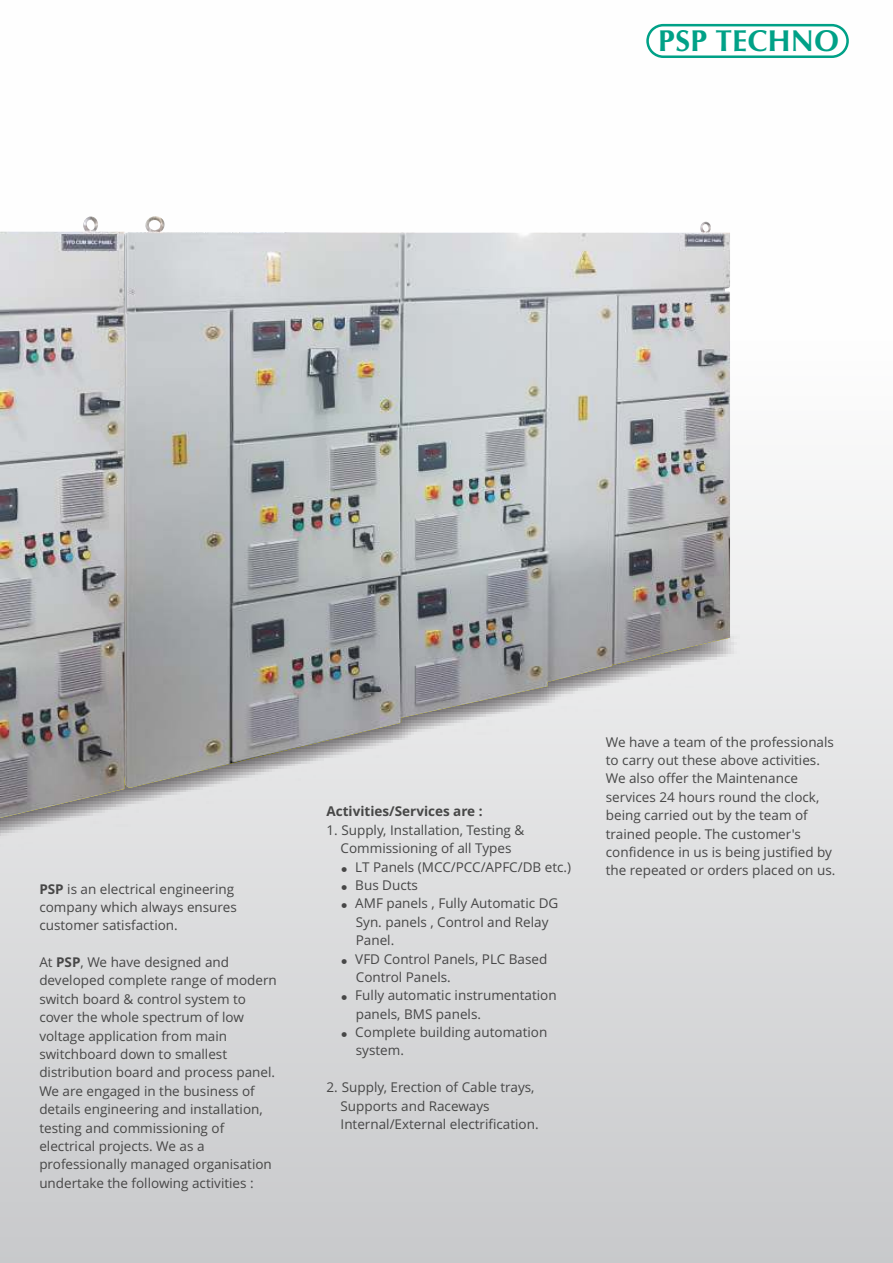
<style>
.page{position:relative;width:893px;height:1263px;background:#fff}
.page>*{position:absolute;margin:0;border:0;box-sizing:border-box;transform-origin:0 0}
.t1{font:700 30.15px "CG Omega";color:#00a187}
.t2{font:13.5px/18.5px "Open Sans";color:#474747}
.t3{font:700 13.5px "Open Sans";color:#474747}
.s1{font-weight:700}
</style>
<div class="page">
<div style="left:1px;top:0;width:891px;height:1263px;background:linear-gradient(to bottom,#fff,#cccdcf)"></div>
<div style="left:1px;top:622px;width:738px;height:389px;background:#383336;opacity:.69"></div>
<div style="left:124px;top:788px;width:606px;height:208px;background:#dddedf"></div>
<img style="left:124px;top:216px;width:606px;height:572px">
<img style="left:1px;top:209px;width:123px;height:787px">
<svg style="left:646px;top:24px;width:203px;height:34px"></svg>
<h1 class="t1" style="left:658px;top:29px;width:183px">PSP TECHNO</h1>
<p class="t2" style="left:39px;top:881px;width:199px"><span class="s1">PSP</span> is an electrical engineering company which always ensures customer satisfaction.</p>
<p class="t2" style="left:39px;top:954px;width:239px">At <span class="s1">PSP</span>, We have designed and developed complete range of modern switch board &amp; control system to cover the whole spectrum of low voltage application from main switchboard down to smallest distribution board and process panel.<br>We are engaged in the business of details engineering and installation, testing and commissioning of electrical projects. We as a professionally managed organisation undertake the following activities :</p>
<p class="t3" style="left:327px;top:806px;width:158px">Activities/Services are :</p>
<p class="t2" style="left:327px;top:822px;width:199px;text-align:center">1. Supply, Installation, Testing &amp;<br>Commissioning of all Types</p>
<p class="t2" style="left:342px;top:859px;width:231px">●LT Panels (MCC/PCC/APFC/DB etc.)</p>
<p class="t2" style="left:342px;top:877px;width:78px">●Bus Ducts</p>
<p class="t2" style="left:356px;top:895px;width:204px;text-indent:-14px">●AMF panels , Fully Automatic DG<br>Syn. panels , Control and Relay<br>Panel.</p>
<p class="t2" style="left:356px;top:951px;width:193px;text-indent:-14px">●VFD Control Panels, PLC Based<br>Control Panels.</p>
<p class="t2" style="left:356px;top:987px;width:202px;text-indent:-14px">●Fully automatic instrumentation panels, BMS panels.</p>
<p class="t2" style="left:356px;top:1024px;width:193px;text-indent:-14px">●Complete building automation system.</p>
<p class="t2" style="left:341px;top:1079px;width:200px;text-indent:-14px">2. Supply, Erection of Cable trays,<br>Supports and Raceways<br>Internal/External electrification.</p>
<p class="t2" style="left:606px;top:734px;width:231px">We have a team of the professionals to carry out these above activities.<br>We also offer the Maintenance services 24 hours round the clock, being carried out by the team of trained people. The customer's confidence in us is being justified by the repeated or orders placed on us.</p>
</div>
